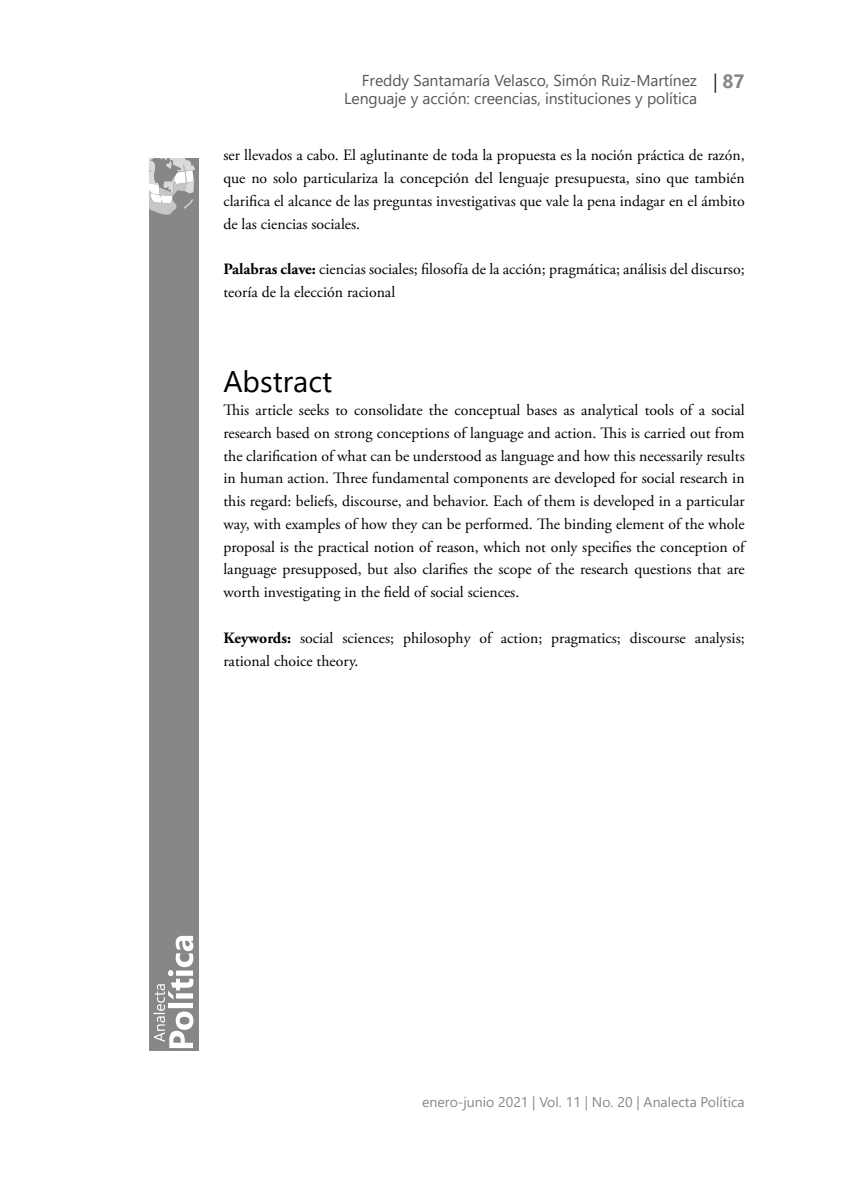
<style>
.page{position:relative;width:844px;height:1191px;background:#fff}
.page>*{position:absolute;margin:0;border:0;box-sizing:border-box;transform-origin:0 0}
.t1{font:29.75px "Segoe UI";color:#000}
.t2{font:15.75px/22.8px "Adobe Garamond Pro";color:#000;text-align:justify}
.t3{font:15.75px/18px "Segoe UI";letter-spacing:-.005em;color:#575756}
.t4{font:14px "Segoe UI";color:#878787}
.s1{font-family:"Adobe Garamond Pro";font-size:19.25px;color:#000}
.s2{font-weight:700;font-size:19.25px;color:#878787}
.s3{font-weight:700}
</style>
<div class="page">
<div style="left:149px;top:157px;width:49px;height:893px;background:#878787"></div>
<svg style="left:153px;top:936px;width:40px;height:112px"></svg>
<svg style="left:149px;top:157px;width:49px;height:58px"></svg>
<p class="t3" style="left:344px;top:70px;width:402px;text-indent:18px">Freddy Santamaría Velasco, Simón Ruiz-Martínez <span class="s1">|</span> <span class="s2">87<br></span>Lenguaje y acción: creencias, instituciones y política</p>
<p class="t2" style="left:223px;top:144px;width:522px">ser llevados a cabo. El aglutinante de toda la propuesta es la noción práctica de razón, que no solo particulariza la concepción del lenguaje presupuesta, sino que también clarifica el alcance de las preguntas investigativas que vale la pena indagar en el ámbito de las ciencias sociales.</p>
<p class="t2" style="left:223px;top:258px;width:522px"><span class="s3">Palabras clave:</span> ciencias sociales; filosofía de la acción; pragmática; análisis del discurso; teoría de la elección racional</p>
<h1 class="t1" style="left:223px;top:354px;width:110px">Abstract</h1>
<p class="t2" style="left:223px;top:399px;width:522px">This article seeks to consolidate the conceptual bases as analytical tools of a social research based on strong conceptions of language and action. This is carried out from the clarification of what can be understood as language and how this necessarily results in human action. Three fundamental components are developed for social research in this regard: beliefs, discourse, and behavior. Each of them is developed in a particular way, with examples of how they can be performed. The binding element of the whole proposal is the practical notion of reason, which not only specifies the conception of language presupposed, but also clarifies the scope of the research questions that are worth investigating in the field of social sciences.</p>
<p class="t2" style="left:223px;top:627px;width:522px"><span class="s3">Keywords:</span> social sciences; philosophy of action; pragmatics; discourse analysis; rational choice theory.</p>
<p class="t4" style="left:422px;top:1088px;width:324px">enero-junio 2021 | Vol. 11 | No. 20 | Analecta Política</p>
</div>
